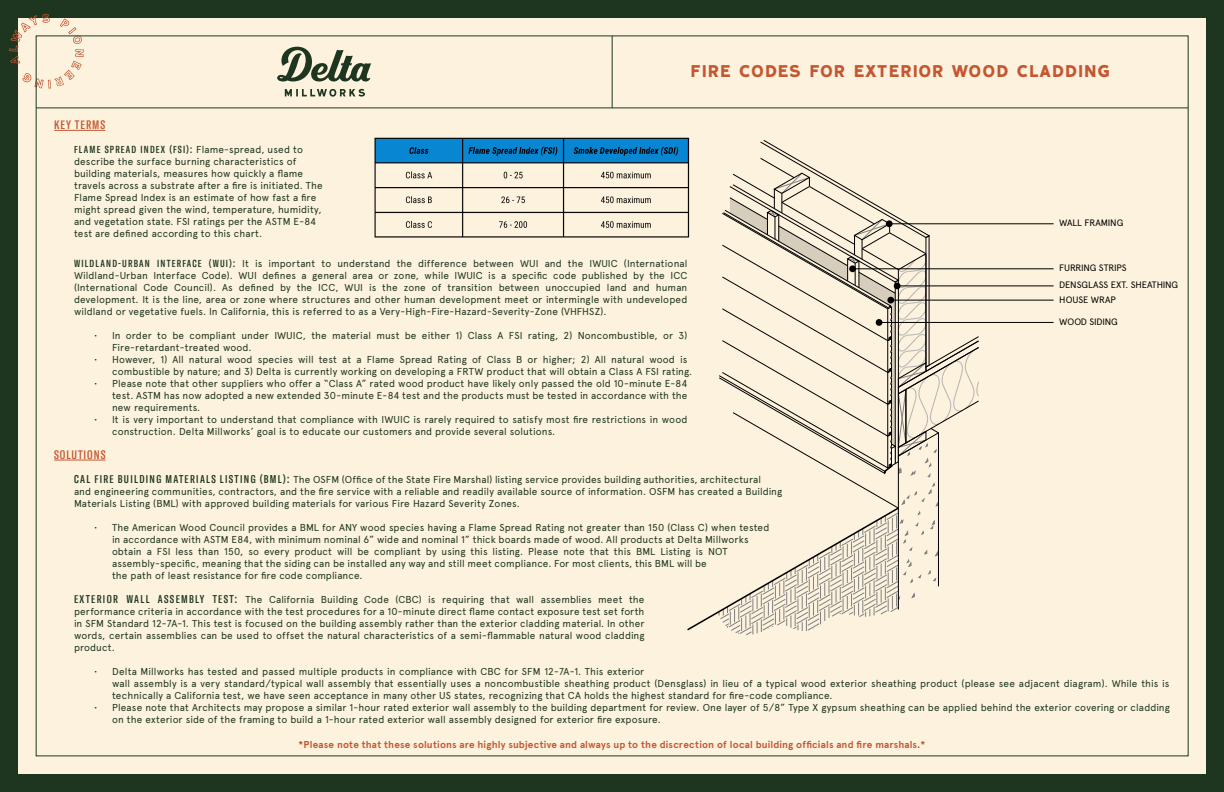
<style>
.page{position:relative;width:1224px;height:792px;background:#1e351f}
.page>*{position:absolute;margin:0;border:0;box-sizing:border-box;transform-origin:0 0}
.t1{font:18px "LHF Garner BOLD";letter-spacing:.085em;color:#c45732}
.t2{font:500 extra-condensed 12px "GT America";letter-spacing:.08em;color:#c45732}
.t3{font:10px/12px "Apercu";letter-spacing:.01em;color:#1e351f}
.t4{font:700 10px "Apercu";letter-spacing:.015em;color:#c45732}
.t5{font:500 extra-condensed 10px "GT America";letter-spacing:.12em;color:#1e351f}
.t6{font:9.3px "Apercu";letter-spacing:-.01em;color:#000}
.s1{font-family:"Apercu";font-weight:400;font-stretch:normal}
.s2{font-family:"GT America";font-weight:500;font-stretch:extra-condensed}
.s3{font-family:"GT America";font-weight:500;font-stretch:extra-condensed;font-size:11px}
</style>
<div class="page">
<div style="left:18px;top:18px;width:1188px;height:756px;background:#fcf2dd"></div>
<svg style="left:277px;top:47px;width:94px;height:50px"></svg>
<svg style="left:9px;top:14px;width:75px;height:75px"></svg>
<hr style="left:36px;top:107px;width:1152px;height:1px;background:#1e351f">
<hr style="left:612px;top:36px;width:1px;height:72px;background:#1e351f">
<hr style="left:54px;top:460px;width:51px;height:1px;background:#c45732">
<hr style="left:54px;top:130px;width:51px;height:1px;background:#c45732">
<img style="left:374px;top:137px;width:316px;height:101px">
<svg style="left:687px;top:140px;width:292px;height:495px"></svg>
<hr style="left:889px;top:224px;width:165px;height:1px;background:#000">
<div style="left:886px;top:220px;width:7px;height:7px;background:#000;border-radius:50%"></div>
<hr style="left:897px;top:286px;width:157px;height:1px;background:#000">
<div style="left:894px;top:283px;width:7px;height:6px;background:#000;border-radius:50%"></div>
<hr style="left:852px;top:269px;width:202px;height:1px;background:#000">
<div style="left:849px;top:265px;width:7px;height:7px;background:#000;border-radius:50%"></div>
<hr style="left:891px;top:300px;width:163px;height:1px;background:#000">
<div style="left:887px;top:297px;width:7px;height:7px;background:#000;border-radius:50%"></div>
<hr style="left:879px;top:322px;width:175px;height:1px;background:#000">
<div style="left:876px;top:319px;width:6px;height:7px;background:#000;border-radius:50%"></div>
<p class="t2" style="left:54px;top:118px;width:53px">KEY TERMS</p>
<p class="t5" style="left:74px;top:144px;width:230px">FLAME SPREAD INDEX (FSI): <span class="s1">Flame-spread, used to</span></p>
<p class="t3" style="left:74px;top:156px;width:250px">describe the surface burning characteristics of building materials, measures how quickly a flame travels across a substrate after a fire is initiated. The Flame Spread Index is an estimate of how fast a fire might spread given the wind, temperature, humidity, and vegetation state. FSI ratings per the ASTM E-84 test are defined according to this chart.</p>
<h1 class="t1" style="left:690px;top:60px;width:421px">FIRE CODES FOR EXTERIOR WOOD CLADDING</h1>
<p class="t6" style="left:1059px;top:217px;width:65px">WALL FRAMING</p>
<p class="t3" style="left:74px;top:258px;width:615px;text-align:justify"><span class="s2">WILDLAND-URBAN INTERFACE (WUI):</span> It is important to understand the difference between WUI and the IWUIC (International Wildland-Urban Interface Code). WUI defines a general area or zone, while IWUIC is a specific code published by the ICC (International Code Council). As defined by the ICC, WUI is the zone of transition between unoccupied land and human development. It is the line, area or zone where structures and other human development meet or intermingle with undeveloped wildland or vegetative fuels. In California, this is referred to as a Very-High-Fire-Hazard-Severity-Zone (VHFHSZ).</p>
<p class="t3" style="left:112px;top:330px;width:577px;text-indent:-18px">• In order to be compliant under IWUIC, the material must be either 1) Class A FSI rating, 2) Noncombustible, or 3)<br>Fire-retardant-treated wood.</p>
<p class="t3" style="left:112px;top:354px;width:582px;text-indent:-18px">• However, 1) All natural wood species will test at a Flame Spread Rating of Class B or higher; 2) All natural wood is combustible by nature; and 3) Delta is currently working on developing a FRTW product that will obtain a Class A FSI rating.</p>
<p class="t3" style="left:112px;top:378px;width:577px;text-align:justify;text-indent:-18px">• Please note that other suppliers who offer a “Class A” rated wood product have likely only passed the old 10-minute E-84 test. ASTM has now adopted a new extended 30-minute E-84 test and the products must be tested in accordance with the new requirements.</p>
<p class="t3" style="left:112px;top:414px;width:577px;text-indent:-18px">• It is very important to understand that compliance with IWUIC is rarely required to satisfy most fire restrictions in wood construction. Delta Millworks’ goal is to educate our customers and provide several solutions.</p>
<p class="t2" style="left:54px;top:448px;width:53px">SOLUTIONS</p>
<p class="t3" style="left:74px;top:474px;width:710px"><span class="s3">CAL FIRE BUILDING MATERIALS LISTING (BML):</span> The OSFM (Office of the State Fire Marshal) listing service provides building authorities, architectural<br>and engineering communities, contractors, and the fire service with a reliable and readily available source of information. OSFM has created a Building<br>Materials Listing (BML) with approved building materials for various Fire Hazard Severity Zones.</p>
<p class="t3" style="left:112px;top:522px;width:659px;text-indent:-18px">• The American Wood Council provides a BML for ANY wood species having a Flame Spread Rating not greater than 150 (Class C) when tested in accordance with ASTM E84, with minimum nominal 6” wide and nominal 1” thick boards made of wood. All products at Delta Millworks obtain a FSI less than 150, so every product will be compliant by using this listing. Please note that this BML Listing is NOT assembly-specific, meaning that the siding can be installed any way and still meet compliance. For most clients, this BML will be<br>the path of least resistance for fire code compliance.</p>
<p class="t3" style="left:74px;top:594px;width:572px;text-align:justify"><span class="s3">EXTERIOR WALL ASSEMBLY TEST:</span> The California Building Code (CBC) is requiring that wall assemblies meet the performance criteria in accordance with the test procedures for a 10-minute direct flame contact exposure test set forth in SFM Standard 12-7A-1. This test is focused on the building assembly rather than the exterior cladding material. In other words, certain assemblies can be used to offset the natural characteristics of a semi-flammable natural wood cladding product.</p>
<p class="t3" style="left:112px;top:666px;width:1059px;text-indent:-18px">• Delta Millworks has tested and passed multiple products in compliance with CBC for SFM 12-7A-1. This exterior<br>wall assembly is a very standard/typical wall assembly that essentially uses a noncombustible sheathing product (Densglass) in lieu of a typical wood exterior sheathing product (please see adjacent diagram). While this is technically a California test, we have seen acceptance in many other US states, recognizing that CA holds the highest standard for fire-code compliance.</p>
<p class="t3" style="left:112px;top:702px;width:1059px;text-indent:-18px">• Please note that Architects may propose a similar 1-hour rated exterior wall assembly to the building department for review. One layer of 5/8” Type X gypsum sheathing can be applied behind the exterior covering or cladding on the exterior side of the framing to build a 1-hour rated exterior wall assembly designed for exterior fire exposure.</p>
<p class="t4" style="left:299px;top:739px;width:628px">*Please note that these solutions are highly subjective and always up to the discrection of local building officials and fire marshals.*</p>
<p class="t6" style="left:1059px;top:262px;width:69px">FURRING STRIPS</p>
<p class="t6" style="left:1059px;top:294px;width:58px">HOUSE WRAP</p>
<p class="t6" style="left:1059px;top:316px;width:60px">WOOD SIDING</p>
<p class="t6" style="left:1059px;top:280px;width:120px">DENSGLASS EXT. SHEATHING</p>
</div>
